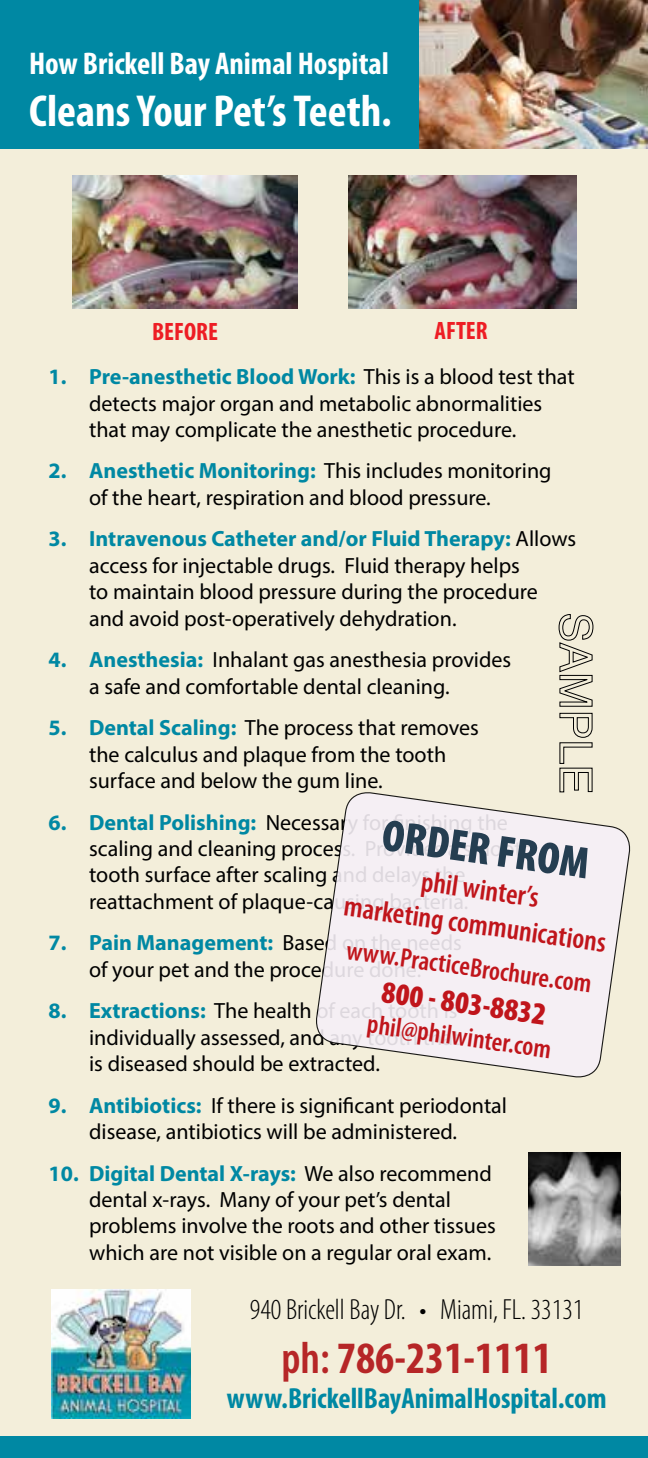
<style>
.page{position:relative;width:648px;height:1458px;background:#f3eeda}
.page>*{position:absolute;margin:0;border:0;box-sizing:border-box;transform-origin:0 0}
.t1{font:700 condensed 45px "Myriad Pro";color:#fff}
.t2{font:700 condensed 45px "Myriad Pro";color:#b62627}
.t3{font:900 condensed 45px "Myriad Pro";color:#253e51}
.t4{font:700 condensed 31.5px "Myriad Pro";color:#fff}
.t5{font:900 condensed 31.5px "Myriad Pro";color:#c0151b}
.t6{font:600 condensed 29.25px/35.1px "Myriad Pro";color:#c0151b;text-align:center}
.t7{font:700 condensed 29.25px "Myriad Pro";color:#0088a3}
.t8{font:300 condensed 29.25px "Myriad Pro";color:#000}
.t9{font:600 condensed 27px "Myriad Pro";color:#c0151b}
.t10{font:700 condensed 25.2px "Myriad Pro";color:#ed1d24}
.t11{font:22.05px/26.6px "Myriad Pro";color:#000}
.s1{font-weight:700;color:#0088a3}
.s2{font-weight:600}
</style>
<div class="page">
<div style="left:0;top:0;width:648px;height:148px;background:#0088a3"></div>
<img style="left:73px;top:175px;width:225px;height:133px">
<img style="left:348px;top:175px;width:228px;height:133px">
<div style="left:0;top:1436px;width:648px;height:22px;background:#0088a3"></div>
<img style="left:529px;top:1152px;width:91px;height:114px">
<img style="left:420px;top:0;width:228px;height:148px">
<img style="left:52px;top:1290px;width:139px;height:128px">
<svg style="left:316px;top:792px;width:315px;height:286px"></svg>
<svg style="left:559px;top:614px;width:34px;height:178px"></svg>
<h2 class="t4" style="left:29px;top:44px;width:361px">How Brickell Bay Animal Hospital</h2>
<h1 class="t1" style="left:29px;top:83px;width:364px">Cleans Your Pet’s Teeth.</h1>
<p class="t10" style="left:152px;top:315px;width:67px">BEFORE</p>
<p class="t10" style="left:435px;top:315px;width:55px">AFTER</p>
<p class="t11" style="left:89px;top:363px;width:487px;text-indent:-41px"><span class="s1">1. Pre-anesthetic Blood Work:</span> This is a blood test that detects major organ and metabolic abnormalities that may complicate the anesthetic procedure.</p>
<p class="t11" style="left:89px;top:457px;width:464px;text-indent:-41px"><span class="s1">2. Anesthetic Monitoring:</span> This includes monitoring of the heart, respiration and blood pressure.</p>
<p class="t11" style="left:89px;top:525px;width:489px;text-indent:-41px"><span class="s1">3. Intravenous Catheter and/or Fluid Therapy:</span> Allows access for injectable drugs. Fluid therapy helps<br>to maintain blood pressure during the procedure and avoid post-operatively dehydration.</p>
<p class="t11" style="left:89px;top:646px;width:424px;text-indent:-41px"><span class="s1">4. Anesthesia:</span> Inhalant gas anesthesia provides a safe and comfortable dental cleaning.</p>
<p class="t11" style="left:89px;top:714px;width:391px;text-indent:-41px"><span class="s1">5. Dental Scaling:</span> The process that removes the calculus and plaque from the tooth surface and below the gum line.</p>
<p class="t11" style="left:89px;top:808px;width:446px;text-indent:-41px"><span class="s1">6. Dental Polishing:</span> Necessary for finishing the scaling and cleaning process. Provides a smooth tooth surface after scaling and delays the reattachment of plaque-causing bacteria.</p>
<p class="t11" style="left:49px;top:929px;width:415px;text-align:center"><span class="s1">7. Pain Management:</span> Based on the needs of your pet and the procedure done.</p>
<p class="t11" style="left:89px;top:997px;width:373px;text-indent:-41px"><span class="s1">8. Extractions:</span> The health of each tooth is individually assessed, and any tooth that is diseased should be extracted.</p>
<p class="t11" style="left:49px;top:1092px;width:460px;text-align:center"><span class="s1">9. Antibiotics:</span> If there is significant periodontal disease, antibiotics will be administered.</p>
<p class="t11" style="left:89px;top:1160px;width:408px;text-indent:-41px"><span class="s1">10. Digital Dental X-rays:</span> We also recommend dental x-rays. Many of your pet’s dental problems involve the roots and other tissues which are not visible on a regular oral exam.</p>
<h3 class="t8" style="left:250px;top:1292px;width:335px">940 Brickell Bay Dr. • Miami, FL. 33131</h3>
<h1 class="t2" style="left:281px;top:1330px;width:272px"><span class="s2">ph:</span> 786-231-1111</h1>
<h3 class="t7" style="left:227px;top:1380px;width:381px">www.BrickellBayAnimalHospital.com</h3>
<h1 class="t3" style="left:387px;top:806px;width:210px;rotate:8deg">ORDER FROM</h1>
<h3 class="t6" style="left:352px;top:853px;width:266px;rotate:8deg">phil winter’s<br>marketing communications</h3>
<p class="t9" style="left:349px;top:933px;width:249px;rotate:8deg">www.PracticeBrochure.com</p>
<h2 class="t5" style="left:385px;top:971px;width:167px;rotate:8deg">800 - 803-8832</h2>
<p class="t9" style="left:370px;top:1007px;width:187px;rotate:8deg">phil@philwinter.com</p>
</div>
